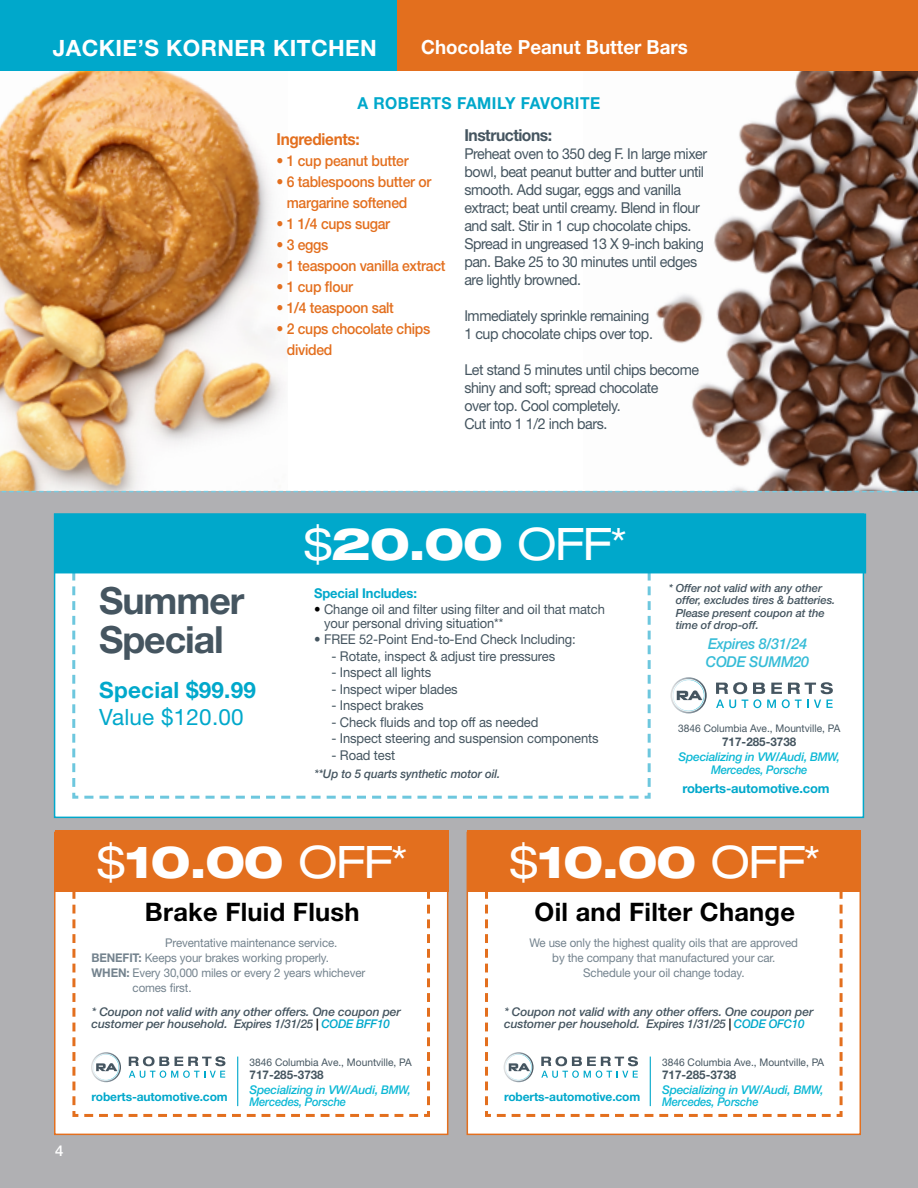
<style>
.page{position:relative;width:918px;height:1188px;background:#fff}
.page>*{position:absolute;margin:0;border:0;box-sizing:border-box;transform-origin:0 0}
.t1{font:800 expanded 44.85px "Helvetica Neue LT Std";letter-spacing:-.03em;color:#fff}
.t2{font:700 37.5px/39px "Helvetica Neue LT Std";letter-spacing:-.03em;color:#455560}
.t3{font:700 25.5px "Helvetica Neue LT Std";letter-spacing:.01em;color:#000}
.t4{font:700 22.5px "Helvetica Neue LT Std";letter-spacing:.02em;color:#fff}
.t5{font:700 22.5px "Helvetica Neue LT Std";letter-spacing:.01em;color:#00a8cb}
.t6{font:22.5px "Helvetica Neue LT Std";letter-spacing:.01em;color:#00a8cb}
.t7{font:700 19.5px "Helvetica Neue LT Std";color:#fff;scale:.96 1}
.t8{font:700 16.5px "Helvetica Neue LT Std";letter-spacing:.03em;color:#00a8cb;scale:.95 1}
.t9{font:700 16.5px "Helvetica Neue LT Std";letter-spacing:-.03em;color:#455560;scale:.95 1}
.t10{font:700 16.5px "Helvetica Neue LT Std";letter-spacing:-.02em;color:#e36f1e;scale:.93 1}
.t11{font:15px/18px "Helvetica Neue LT Std";letter-spacing:-.03em;color:#455560;scale:.95 1}
.t12{font:500 15px/21px "Helvetica Neue LT Std";letter-spacing:-.02em;color:#e36f1e;scale:.93 1}
.t13{font:italic 500 15px/18px "Helvetica Neue LT Std";letter-spacing:-.02em;color:#36bcd7;scale:.96 1}
.t14{font:500 15px "Helvetica Neue LT Std";color:#fff}
.t15{font:13.5px/13.5px "Helvetica Neue LT Std";letter-spacing:-.01em;color:#455560;scale:.96 1}
.t16{font:700 13.5px "Helvetica Neue LT Std";letter-spacing:-.01em;color:#00a8cb;scale:.96 1}
.t17{font:700 12.9px "Helvetica Neue LT Std";letter-spacing:-.01em;color:#00a8cb}
.t18{font:12px/15px "Helvetica Neue LT Std";letter-spacing:-.01em;color:#74838e;text-align:center;scale:.96 1}
.t19{font:italic 500 12px/12.8px "Helvetica Neue LT Std";letter-spacing:-.01em;color:#455560}
.t20{font:italic 500 12px/12px "Helvetica Neue LT Std";letter-spacing:-.02em;color:#0cb8d5}
.t21{font:700 12px "Helvetica Neue LT Std";letter-spacing:-.01em;color:#00a8cb}
.t22{font:700 12px "Helvetica Neue LT Std";color:#455560}
.t23{font:italic 500 12px "Helvetica Neue LT Std";letter-spacing:-.01em;color:#455560;scale:.96 1}
.t24{font:italic 500 11.25px/12.5px "Helvetica Neue LT Std";letter-spacing:-.01em;color:#455560}
.t25{font:10.5px "Helvetica Neue LT Std";color:#455560}
.s1{font-weight:400}
.s2{font-weight:400;font-stretch:normal}
.s3{color:#000}
.s4{font-weight:700}
.s5{color:#00a8cb}
</style>
<div class="page">
<img style="left:585px;top:71px;width:333px;height:420px">
<img style="left:0;top:71px;width:288px;height:420px">
<div style="left:0;top:0;width:399px;height:71px;background:#00a8cb"></div>
<div style="left:0;top:492px;width:918px;height:696px;background:#b0b0b3"></div>
<div style="left:397px;top:0;width:521px;height:71px;background:#e36f1e"></div>
<svg style="left:0;top:491px;width:918px;height:1px"></svg>
<div style="left:54px;top:513px;width:810px;height:305px;background:#fff;border:2px solid #00a8cb"></div>
<svg style="left:71px;top:573px;width:581px;height:226px"></svg>
<div style="left:54px;top:514px;width:812px;height:59px;background:#00a8cb"></div>
<svg style="left:716px;top:682px;width:117px;height:26px"></svg>
<svg style="left:670px;top:677px;width:37px;height:36px"></svg>
<div style="left:467px;top:832px;width:394px;height:303px;background:#fff;border:2px solid #e36f1e"></div>
<svg style="left:485px;top:892px;width:358px;height:225px"></svg>
<div style="left:468px;top:830px;width:393px;height:62px;background:#e36f1e"></div>
<svg style="left:541px;top:1056px;width:97px;height:22px"></svg>
<svg style="left:504px;top:1052px;width:30px;height:30px"></svg>
<hr style="left:650px;top:1057px;width:1px;height:49px;background:#00a8cb">
<div style="left:54px;top:832px;width:394px;height:303px;background:#fff;border:2px solid #e36f1e"></div>
<svg style="left:72px;top:892px;width:358px;height:225px"></svg>
<div style="left:55px;top:830px;width:393px;height:62px;background:#e36f1e"></div>
<svg style="left:129px;top:1056px;width:96px;height:22px"></svg>
<svg style="left:91px;top:1052px;width:30px;height:30px"></svg>
<hr style="left:237px;top:1057px;width:1px;height:49px;background:#00a8cb">
<h3 class="t4" style="left:53px;top:34px;width:326px">JACKIE’S KORNER KITCHEN</h3>
<h3 class="t7" style="left:421px;top:35px;width:279px">Chocolate Peanut Butter Bars</h3>
<p class="t8" style="left:357px;top:92px;width:257px">A ROBERTS FAMILY FAVORITE</p>
<p class="t10" style="left:276px;top:129px;width:91px">Ingredients:</p>
<p class="t12" style="left:276px;top:150px;width:144px">• 1 cup peanut butter</p>
<p class="t12" style="left:287px;top:171px;width:157px;text-indent:-10px">• 6 tablespoons butter or margarine softened</p>
<p class="t12" style="left:276px;top:213px;width:124px">• 1 1/4 cups sugar</p>
<p class="t12" style="left:276px;top:234px;width:57px">• 3 eggs</p>
<p class="t12" style="left:276px;top:255px;width:183px">• 1 teaspoon vanilla extract</p>
<p class="t12" style="left:276px;top:276px;width:84px">• 1 cup flour</p>
<p class="t12" style="left:276px;top:297px;width:128px">• 1/4 teaspoon salt</p>
<p class="t12" style="left:287px;top:318px;width:156px;text-indent:-10px">• 2 cups chocolate chips divided</p>
<p class="t9" style="left:464px;top:125px;width:94px">Instructions:</p>
<p class="t11" style="left:464px;top:144px;width:257px">Preheat oven to 350 deg F. In large mixer bowl, beat peanut butter and butter until smooth. Add sugar, eggs and vanilla extract; beat until creamy. Blend in flour and salt. Stir in 1 cup chocolate chips.<br>Spread in ungreased 13 X 9-inch baking pan. Bake 25 to 30 minutes until edges are lightly browned.</p>
<p class="t11" style="left:464px;top:306px;width:200px">Immediately sprinkle remaining<br>1 cup chocolate chips over top.</p>
<p class="t11" style="left:464px;top:360px;width:249px">Let stand 5 minutes until chips become shiny and soft; spread chocolate<br>over top. Cool completely.<br>Cut into 1 1/2 inch bars.</p>
<h2 class="t2" style="left:99px;top:581px;width:147px">Summer<br>Special</h2>
<h3 class="t5" style="left:99px;top:676px;width:158px">Special $99.99</h3>
<h3 class="t6" style="left:99px;top:704px;width:146px">Value $120.00</h3>
<h1 class="t1" style="left:303px;top:515px;width:325px"><span class="s1">$</span>20.00 <span class="s1">OFF</span><span class="s2">*</span></h1>
<p class="t16" style="left:314px;top:585px;width:109px">Special Includes:</p>
<p class="t15" style="left:324px;top:603px;width:294px;text-indent:-10px"><span class="s3">•</span> Change oil and filter using filter and oil that match your personal driving situation**</p>
<p class="t15" style="left:314px;top:633px;width:274px">• FREE 52-Point End-to-End Check Including:</p>
<p class="t15" style="left:332px;top:649px;width:234px">- Rotate, inspect &amp; adjust tire pressures</p>
<p class="t15" style="left:332px;top:666px;width:105px">- Inspect all lights</p>
<p class="t15" style="left:332px;top:682px;width:133px">- Inspect wiper blades</p>
<p class="t15" style="left:332px;top:699px;width:97px">- Inspect brakes</p>
<p class="t15" style="left:332px;top:715px;width:217px">- Check fluids and top off as needed</p>
<p class="t15" style="left:332px;top:732px;width:280px">- Inspect steering and suspension components</p>
<p class="t15" style="left:332px;top:748px;width:68px">- Road test</p>
<p class="t23" style="left:314px;top:767px;width:195px">**Up to 5 quarts synthetic motor oil.</p>
<p class="t24" style="left:676px;top:582px;width:161px;text-indent:-7px">* Offer not valid with any other offer, excludes tires &amp; batteries.<br>Please present coupon at the time of drop-off.</p>
<p class="t13" style="left:706px;top:634px;width:109px">Expires 8/31/24<br>CODE SUMM20</p>
<p class="t25" style="left:678px;top:722px;width:164px">3846 Columbia Ave., Mountville, PA</p>
<p class="t22" style="left:722px;top:734px;width:76px">717-285-3738</p>
<p class="t20" style="left:679px;top:750px;width:163px;line-height:13.5px;text-align:center">Specializing in VW/Audi, BMW,<br>Mercedes, Porsche</p>
<p class="t17" style="left:682px;top:781px;width:149px">roberts-automotive.com</p>
<p class="t14" style="left:55px;top:1142px;width:10px">4</p>
<h1 class="t1" style="left:96px;top:833px;width:313px"><span class="s1">$</span>10.00 <span class="s1">OFF</span><span class="s2">*</span></h1>
<h3 class="t3" style="left:145px;top:897px;width:216px">Brake Fluid Flush</h3>
<p class="t18" style="left:165px;top:935px;width:181px">Preventative maintenance service.</p>
<p class="t18" style="left:92px;top:950px;width:249px"><span class="s4">BENEFIT:</span> Keeps your brakes working properly.</p>
<p class="t18" style="left:92px;top:965px;width:287px"><span class="s4">WHEN:</span> Every 30,000 miles or every 2 years whichever</p>
<p class="t18" style="left:133px;top:980px;width:63px">comes first.</p>
<p class="t19" style="left:92px;top:1005px;width:311px">* Coupon not valid with any other offers. One coupon per customer per household. Expires 1/31/25 <span class="s3">|</span> <span class="s5">CODE BFF10</span></p>
<p class="t25" style="left:250px;top:1056px;width:164px">3846 Columbia Ave., Mountville, PA</p>
<p class="t22" style="left:250px;top:1067px;width:76px">717-285-3738</p>
<p class="t20" style="left:250px;top:1084px;width:163px">Specializing in VW/Audi, BMW,<br>Mercedes, Porsche</p>
<p class="t21" style="left:92px;top:1090px;width:138px">roberts-automotive.com</p>
<h1 class="t1" style="left:509px;top:833px;width:313px"><span class="s1">$</span>10.00 <span class="s1">OFF</span><span class="s2">*</span></h1>
<h3 class="t3" style="left:535px;top:897px;width:262px">Oil and Filter Change</h3>
<p class="t18" style="left:530px;top:935px;width:281px">We use only the highest quality oils that are approved by the company that manufactured your car.<br>Schedule your oil change today.</p>
<p class="t19" style="left:504px;top:1005px;width:311px">* Coupon not valid with any other offers. One coupon per customer per household. Expires 1/31/25 <span class="s3">|</span> <span class="s5">CODE OFC10</span></p>
<p class="t25" style="left:662px;top:1056px;width:164px">3846 Columbia Ave., Mountville, PA</p>
<p class="t22" style="left:662px;top:1067px;width:76px">717-285-3738</p>
<p class="t20" style="left:662px;top:1084px;width:163px">Specializing in VW/Audi, BMW,<br>Mercedes, Porsche</p>
<p class="t21" style="left:504px;top:1090px;width:138px">roberts-automotive.com</p>
</div>
